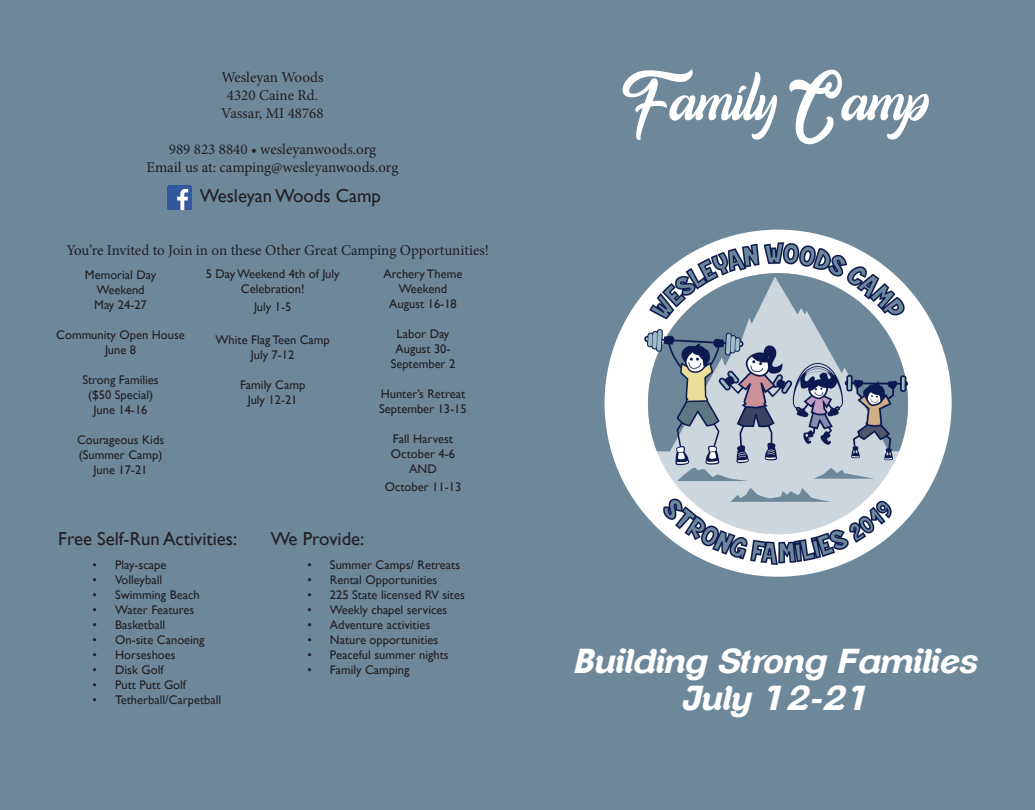
<style>
.page{position:relative;width:1035px;height:810px;background:#fff}
.page>*{position:absolute;margin:0;border:0;box-sizing:border-box;transform-origin:0 0}
.t1{font:58.75px "Amigos";color:#fff}
.t2{font:italic 700 33.75px "Clemente P Dan";color:#fff}
.t3{font:18.75px "Gill Sans";color:#231f20}
.t4{font:15px "Minion Pro";color:#231f20}
.t5{font:12.5px/15px "Gill Sans";color:#231f20;text-align:center}
</style>
<div class="page">
<div style="left:495px;top:0;width:540px;height:810px;background:#6d889b"></div>
<div style="left:0;top:0;width:519px;height:810px;background:#6d889b"></div>
<div style="left:605px;top:230px;width:347px;height:347px;background:#fff;border-radius:50%"></div>
<img style="left:642px;top:242px;width:272px;height:324px">
<img style="left:167px;top:185px;width:24px;height:25px">
<p class="t4" style="left:221px;top:67px;width:104px">Wesleyan Woods</p>
<p class="t4" style="left:227px;top:85px;width:93px">4320 Caine Rd.</p>
<p class="t4" style="left:221px;top:103px;width:104px">Vassar, MI 48768</p>
<p class="t4" style="left:169px;top:139px;width:209px">989 823 8840 • wesleyanwoods.org</p>
<p class="t4" style="left:147px;top:157px;width:253px">Email us at: camping@wesleyanwoods.org</p>
<p class="t3" style="left:200px;top:184px;width:182px">Wesleyan Woods Camp</p>
<p class="t4" style="left:66px;top:240px;width:424px">You’re Invited to Join in on these Other Great Camping Opportunities!</p>
<p class="t5" style="left:85px;top:267px;width:73px">Memorial Day</p>
<p class="t5" style="left:97px;top:282px;width:50px">Weekend</p>
<p class="t5" style="left:94px;top:297px;width:54px">May 24-27</p>
<p class="t5" style="left:56px;top:327px;width:130px">Community Open House</p>
<p class="t5" style="left:105px;top:342px;width:33px">June 8</p>
<p class="t5" style="left:82px;top:372px;width:78px">Strong Families</p>
<p class="t5" style="left:88px;top:387px;width:67px">($50 Special)</p>
<p class="t5" style="left:94px;top:402px;width:55px">June 14-16</p>
<p class="t5" style="left:77px;top:432px;width:89px">Courageous Kids</p>
<p class="t5" style="left:79px;top:447px;width:85px">(Summer Camp)</p>
<p class="t5" style="left:94px;top:462px;width:55px">June 17-21</p>
<p class="t5" style="left:206px;top:266px;width:135px">5 Day Weekend 4th of July<br>Celebration!</p>
<p class="t5" style="left:254px;top:299px;width:39px">July 1-5</p>
<p class="t5" style="left:216px;top:332px;width:116px">White Flag Teen Camp</p>
<p class="t5" style="left:251px;top:347px;width:45px">July 7-12</p>
<p class="t5" style="left:240px;top:377px;width:67px">Family Camp</p>
<p class="t5" style="left:248px;top:392px;width:51px">July 12-21</p>
<p class="t5" style="left:384px;top:266px;width:80px">Archery Theme</p>
<p class="t5" style="left:399px;top:281px;width:50px">Weekend</p>
<p class="t5" style="left:389px;top:296px;width:69px">August 16-18</p>
<p class="t5" style="left:397px;top:326px;width:54px">Labor Day</p>
<p class="t5" style="left:395px;top:341px;width:57px">August 30-</p>
<p class="t5" style="left:391px;top:356px;width:66px">September 2</p>
<p class="t5" style="left:381px;top:386px;width:86px">Hunter’s Retreat</p>
<p class="t5" style="left:379px;top:401px;width:89px">September 13-15</p>
<p class="t5" style="left:393px;top:431px;width:62px">Fall Harvest</p>
<p class="t5" style="left:391px;top:446px;width:66px">October 4-6</p>
<p class="t5" style="left:409px;top:461px;width:29px">AND</p>
<p class="t5" style="left:385px;top:479px;width:78px">October 11-13</p>
<p class="t3" style="left:58px;top:528px;width:180px">Free Self-Run Activities:</p>
<p class="t3" style="left:271px;top:528px;width:95px">We Provide:</p>
<p class="t5" style="left:93px;top:557px;width:75px">• Play-scape</p>
<p class="t5" style="left:93px;top:572px;width:71px">• Volleyball</p>
<p class="t5" style="left:93px;top:587px;width:109px">• Swimming Beach</p>
<p class="t5" style="left:93px;top:602px;width:103px">• Water Features</p>
<p class="t5" style="left:93px;top:617px;width:74px">• Basketball</p>
<p class="t5" style="left:93px;top:632px;width:113px">• On-site Canoeing</p>
<p class="t5" style="left:93px;top:647px;width:85px">• Horseshoes</p>
<p class="t5" style="left:93px;top:662px;width:72px">• Disk Golf</p>
<p class="t5" style="left:93px;top:677px;width:95px">• Putt Putt Golf</p>
<p class="t5" style="left:93px;top:692px;width:130px">• Tetherball/Carpetball</p>
<p class="t5" style="left:307px;top:557px;width:154px">• Summer Camps/ Retreats</p>
<p class="t5" style="left:307px;top:572px;width:131px">• Rental Opportunities</p>
<p class="t5" style="left:307px;top:587px;width:159px">• 225 State licensed RV sites</p>
<p class="t5" style="left:307px;top:602px;width:141px">• Weekly chapel services</p>
<p class="t5" style="left:307px;top:617px;width:124px">• Adventure activities</p>
<p class="t5" style="left:307px;top:632px;width:132px">• Nature opportunities</p>
<p class="t5" style="left:307px;top:647px;width:143px">• Peaceful summer nights</p>
<p class="t5" style="left:307px;top:662px;width:104px">• Family Camping</p>
<p class="t1" style="left:623px;top:64px;width:311px">Family Camp</p>
<p class="t2" style="left:576px;top:641px;width:405px">Building Strong Families</p>
<p class="t2" style="left:683px;top:678px;width:191px">July 12-21</p>
</div>
